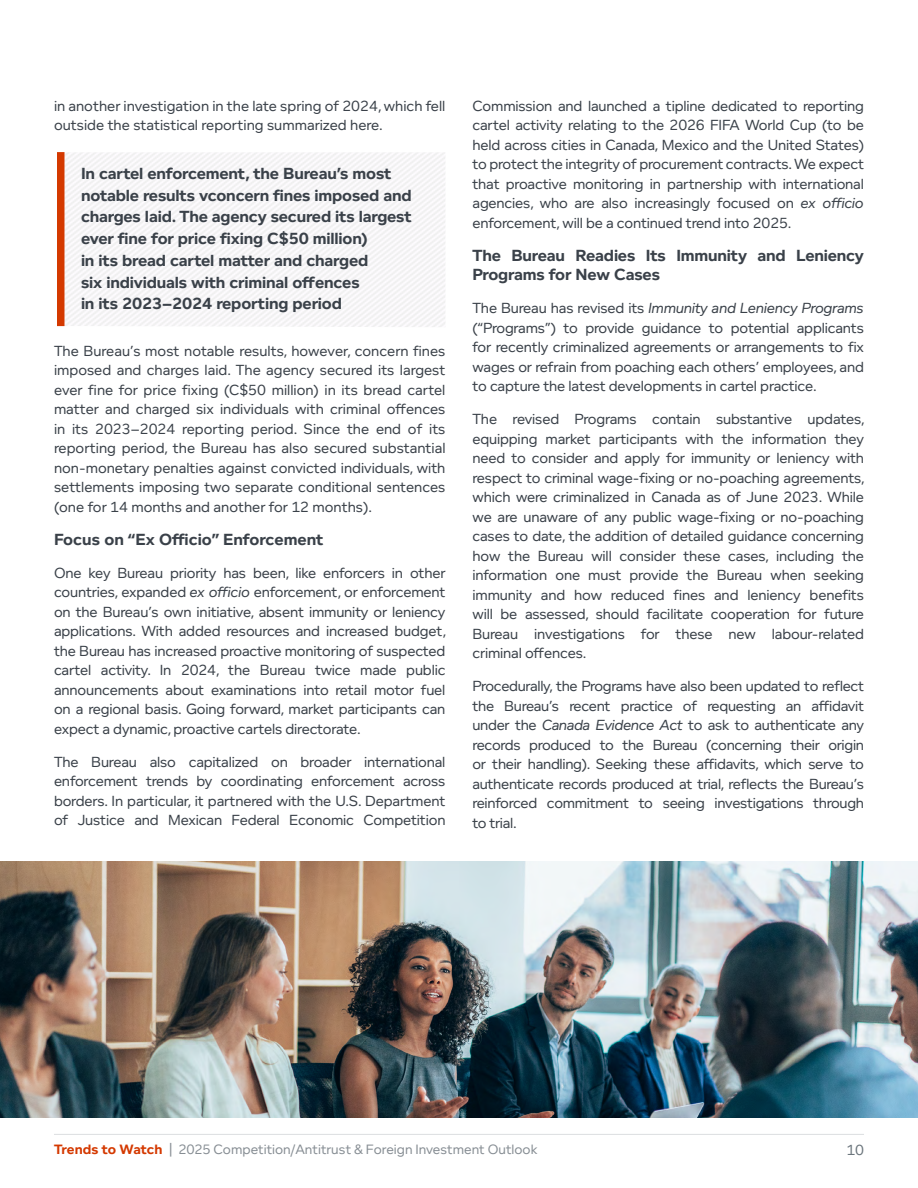
<style>
.page{position:relative;width:918px;height:1188px;background:#fff}
.page>*{position:absolute;margin:0;border:0;box-sizing:border-box;transform-origin:0 0}
.Pull_Quote{font:700 16.5px/21.8px "Foundry Context";letter-spacing:-.01em;color:#3a4149}
.a_-_Body_text{font:700 16.5px/19.5px "Foundry Context";letter-spacing:-.01em;color:#3a4149}
.a_-_Body_text-2{font:15px/19.5px "Foundry Context";letter-spacing:-.01em;color:#3a4149;text-align:justify}
.t1{font:15px "Foundry Context";color:#6b757c}
.t2{font:13.8px "Foundry Context";color:#878e94}
.s1{font-style:italic}
.s2{font-weight:700;color:#d43900}
</style>
<div class="page">
<hr style="left:54px;top:1134px;width:810px;height:1px;background:#878e94">
<div style="left:57px;top:152px;width:7px;height:174px;background:#d43900"></div>
<img style="left:0;top:862px;width:918px;height:256px">
<p class="a_-_Body_text-2" style="left:54px;top:95px;width:393px">in another investigation in the late spring of 2024, which fell outside the statistical reporting summarized here.</p>
<p class="Pull_Quote" style="left:81px;top:162px;width:332px">In cartel enforcement, the Bureau’s most notable results vconcern fines imposed and charges laid. The agency secured its largest ever fine for price fixing C$50 million)<br>in its bread cartel matter and charged<br>six individuals with criminal offences<br>in its 2023–2024 reporting period</p>
<p class="a_-_Body_text-2" style="left:54px;top:341px;width:393px">The Bureau’s most notable results, however, concern fines imposed and charges laid. The agency secured its largest ever fine for price fixing (C$50 million) in its bread cartel matter and charged six individuals with criminal offences in its 2023–2024 reporting period. Since the end of its reporting period, the Bureau has also secured substantial non-monetary penalties against convicted individuals, with settlements imposing two separate conditional sentences (one for 14 months and another for 12 months).</p>
<p class="a_-_Body_text" style="left:54px;top:529px;width:271px">Focus on “Ex Officio” Enforcement</p>
<p class="a_-_Body_text-2" style="left:54px;top:563px;width:394px">One key Bureau priority has been, like enforcers in other countries, expanded <span class="s1">ex officio</span> enforcement, or enforcement on the Bureau’s own initiative, absent immunity or leniency applications. With added resources and increased budget, the Bureau has increased proactive monitoring of suspected cartel activity. In 2024, the Bureau twice made public announcements about examinations into retail motor fuel on a regional basis. Going forward, market participants can expect a dynamic, proactive cartels directorate.</p>
<p class="a_-_Body_text-2" style="left:54px;top:752px;width:393px">The Bureau also capitalized on broader international enforcement trends by coordinating enforcement across borders. In particular, it partnered with the U.S. Department of Justice and Mexican Federal Economic Competition</p>
<p class="a_-_Body_text-2" style="left:472px;top:95px;width:393px">Commission and launched a tipline dedicated to reporting cartel activity relating to the 2026 FIFA World Cup (to be held across cities in Canada, Mexico and the United States) to protect the integrity of procurement contracts. We expect that proactive monitoring in partnership with international agencies, who are also increasingly focused on <span class="s1">ex officio </span>enforcement, will be a continued trend into 2025.</p>
<p class="a_-_Body_text" style="left:472px;top:245px;width:393px">The Bureau Readies Its Immunity and Leniency<br>Programs for New Cases</p>
<p class="a_-_Body_text-2" style="left:472px;top:298px;width:393px">The Bureau has revised its <span class="s1">Immunity and Leniency Programs </span>(“Programs”) to provide guidance to potential applicants for recently criminalized agreements or arrangements to fix wages or refrain from poaching each others’ employees, and to capture the latest developments in cartel practice.</p>
<p class="a_-_Body_text-2" style="left:472px;top:409px;width:394px">The revised Programs contain substantive updates, equipping market participants with the information they need to consider and apply for immunity or leniency with respect to criminal wage-fixing or no-poaching agreements, which were criminalized in Canada as of June 2023. While we are unaware of any public wage-fixing or no-poaching cases to date, the addition of detailed guidance concerning how the Bureau will consider these cases, including the information one must provide the Bureau when seeking immunity and how reduced fines and leniency benefits will be assessed, should facilitate cooperation for future Bureau investigations for these new labour-related criminal offences.</p>
<p class="a_-_Body_text-2" style="left:472px;top:676px;width:393px">Procedurally, the Programs have also been updated to reflect the Bureau’s recent practice of requesting an affidavit under the <span class="s1">Canada Evidence Act</span> to ask to authenticate any records produced to the Bureau (concerning their origin or their handling). Seeking these affidavits, which serve to authenticate records produced at trial, reflects the Bureau’s reinforced commitment to seeing investigations through to trial.</p>
<p class="t2" style="left:54px;top:1142px;width:485px"><span class="s2">Trends to Watch</span> | 2025 Competition/Antitrust &amp; Foreign Investment Outlook</p>
<p class="t1" style="left:846px;top:1141px;width:19px">10</p>
</div>
